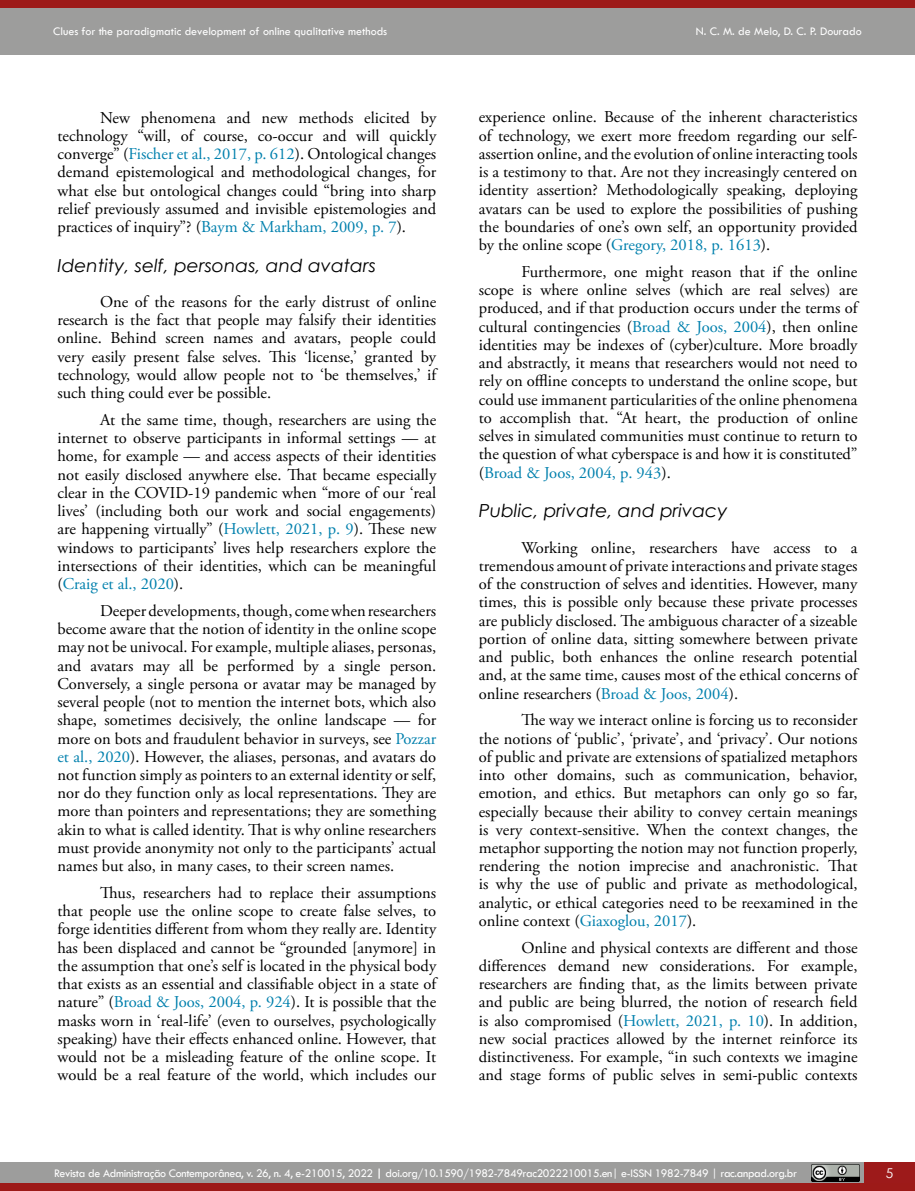
<style>
.page{position:relative;width:915px;height:1191px;background:#fff}
.page>*{position:absolute;margin:0;border:0;box-sizing:border-box;transform-origin:0 0}
.t1{font:italic 18px "Century Gothic";color:#000;scale:1.04 1}
.t2{font:16.5px/18.3px "Adobe Garamond Pro";color:#000;text-align:justify}
.t3{font:13.5px "Century Gothic";color:#fff}
.t4{font:12px "Tw Cen";letter-spacing:-.025em;color:#fff}
.t5{font:12px "Tw Cen";color:#fff}
.s1{color:#0080ad}
.s2{font-weight:700}
</style>
<div class="page">
<div style="left:863px;top:1162px;width:51px;height:21px;background:#9d1a1a"></div>
<div style="left:0;top:0;width:914px;height:54px;background:#9d9d9c"></div>
<div style="left:0;top:0;width:914px;height:7px;background:#9d1a18"></div>
<div style="left:0;top:1162px;width:863px;height:21px;background:#9d9d9c"></div>
<div style="left:0;top:1183px;width:914px;height:8px;background:#9d1a18"></div>
<img style="left:811px;top:1164px;width:48px;height:17px">
<p class="t5" style="left:53px;top:24px;width:335px">Clues for the paradigmatic development of online qualitative methods</p>
<p class="t5" style="left:695px;top:24px;width:167px">N. C. M. de Melo, D. C. P. Dourado</p>
<p class="t2" style="left:57px;top:109px;width:380px;text-indent:43px">New phenomena and new methods elicited by technology “will, of course, co-occur and will quickly converge” (<span class="s1">Fischer et al., 2017, p. 612</span>). Ontological changes demand epistemological and methodological changes, for what else but ontological changes could “bring into sharp relief previously assumed and invisible epistemologies and practices of inquiry”? (<span class="s1">Baym &amp; Markham, 2009, p. 7</span>).</p>
<p class="t1" style="left:57px;top:253px;width:307px">Identity, self, personas, and avatars</p>
<p class="t2" style="left:57px;top:293px;width:380px;text-indent:43px">One of the reasons for the early distrust of online research is the fact that people may falsify their identities online. Behind screen names and avatars, people could very easily present false selves. This ‘license,’ granted by technology, would allow people not to ‘be themselves,’ if such thing could ever be possible.</p>
<p class="t2" style="left:57px;top:411px;width:380px;text-indent:43px">At the same time, though, researchers are using the internet to observe participants in informal settings — at home, for example — and access aspects of their identities not easily disclosed anywhere else. That became especially clear in the COVID-19 pandemic when “more of our ‘real lives’ (including both our work and social engagements) are happening virtually” (<span class="s1">Howlett, 2021, p. 9</span>). These new windows to participants’ lives help researchers explore the intersections of their identities, which can be meaningful (<span class="s1">Craig et al., 2020</span>).</p>
<p class="t2" style="left:57px;top:602px;width:380px;text-indent:43px">Deeper developments, though, come when researchers become aware that the notion of identity in the online scope may not be univocal. For example, multiple aliases, personas, and avatars may all be performed by a single person.<br>Conversely, a single persona or avatar may be managed by several people (not to mention the internet bots, which also shape, sometimes decisively, the online landscape — for more on bots and fraudulent behavior in surveys, see <span class="s1">Pozzar et al., 2020</span>). However, the aliases, personas, and avatars do not function simply as pointers to an external identity or self, nor do they function only as local representations. They are more than pointers and representations; they are something akin to what is called identity. That is why online researchers must provide anonymity not only to the participants’ actual names but also, in many cases, to their screen names.</p>
<p class="t2" style="left:57px;top:884px;width:380px;text-indent:43px">Thus, researchers had to replace their assumptions that people use the online scope to create false selves, to forge identities different from whom they really are. Identity has been displaced and cannot be “grounded [anymore] in the assumption that one’s self is located in the physical body that exists as an essential and classifiable object in a state of nature” (<span class="s1">Broad &amp; Joos, 2004, p. 924</span>). It is possible that the masks worn in ‘real-life’ (even to ourselves, psychologically speaking) have their effects enhanced online. However, that would not be a misleading feature of the online scope. It would be a real feature of the world, which includes our</p>
<p class="t2" style="left:478px;top:109px;width:380px">experience online. Because of the inherent characteristics of technology, we exert more freedom regarding our self&shy;assertion online, and the evolution of online interacting tools is a testimony to that. Are not they increasingly centered on identity assertion? Methodologically speaking, deploying avatars can be used to explore the possibilities of pushing the boundaries of one’s own self, an opportunity provided by the online scope (<span class="s1">Gregory, 2018, p. 1613</span>).</p>
<p class="t2" style="left:478px;top:263px;width:380px;text-indent:43px">Furthermore, one might reason that if the online scope is where online selves (which are real selves) are produced, and if that production occurs under the terms of cultural contingencies (<span class="s1">Broad &amp; Joos, 2004</span>), then online identities may be indexes of (cyber)culture. More broadly and abstractly, it means that researchers would not need to rely on offline concepts to understand the online scope, but could use immanent particularities of the online phenomena to accomplish that. “At heart, the production of online selves in simulated communities must continue to return to the question of what cyberspace is and how it is constituted” (<span class="s1">Broad &amp; Joos, 2004, p. 943</span>).</p>
<p class="t1" style="left:478px;top:498px;width:240px">Public, private, and privacy</p>
<p class="t2" style="left:478px;top:539px;width:380px;text-indent:43px">Working online, researchers have access to a tremendous amount of private interactions and private stages of the construction of selves and identities. However, many times, this is possible only because these private processes are publicly disclosed. The ambiguous character of a sizeable portion of online data, sitting somewhere between private and public, both enhances the online research potential and, at the same time, causes most of the ethical concerns of online researchers (<span class="s1">Broad &amp; Joos, 2004</span>).</p>
<p class="t2" style="left:478px;top:711px;width:380px;text-indent:43px">The way we interact online is forcing us to reconsider the notions of ‘public’, ‘private’, and ‘privacy’. Our notions of public and private are extensions of spatialized metaphors into other domains, such as communication, behavior, emotion, and ethics. But metaphors can only go so far, especially because their ability to convey certain meanings is very context-sensitive. When the context changes, the metaphor supporting the notion may not function properly, rendering the notion imprecise and anachronistic. That is why the use of public and private as methodological, analytic, or ethical categories need to be reexamined in the online context (<span class="s1">Giaxoglou, 2017</span>).</p>
<p class="t2" style="left:478px;top:939px;width:380px;text-indent:43px">Online and physical contexts are different and those differences demand new considerations. For example, researchers are finding that, as the limits between private and public are being blurred, the notion of research field is also compromised (<span class="s1">Howlett, 2021, p. 10</span>). In addition, new social practices allowed by the internet reinforce its distinctiveness. For example, “in such contexts we imagine and stage forms of public selves in semi-public contexts</p>
<p class="t4" style="left:54px;top:1166px;width:744px">Revista de Administração Contemporânea, v. 26, n. 4, e-210015, 2022 <span class="s2">|</span> doi.org/10.1590/1982-7849rac2022210015.en| e-ISSN 1982-7849 | rac.anpad.org.br</p>
<p class="t3" style="left:885px;top:1163px;width:9px">5</p>
</div>
